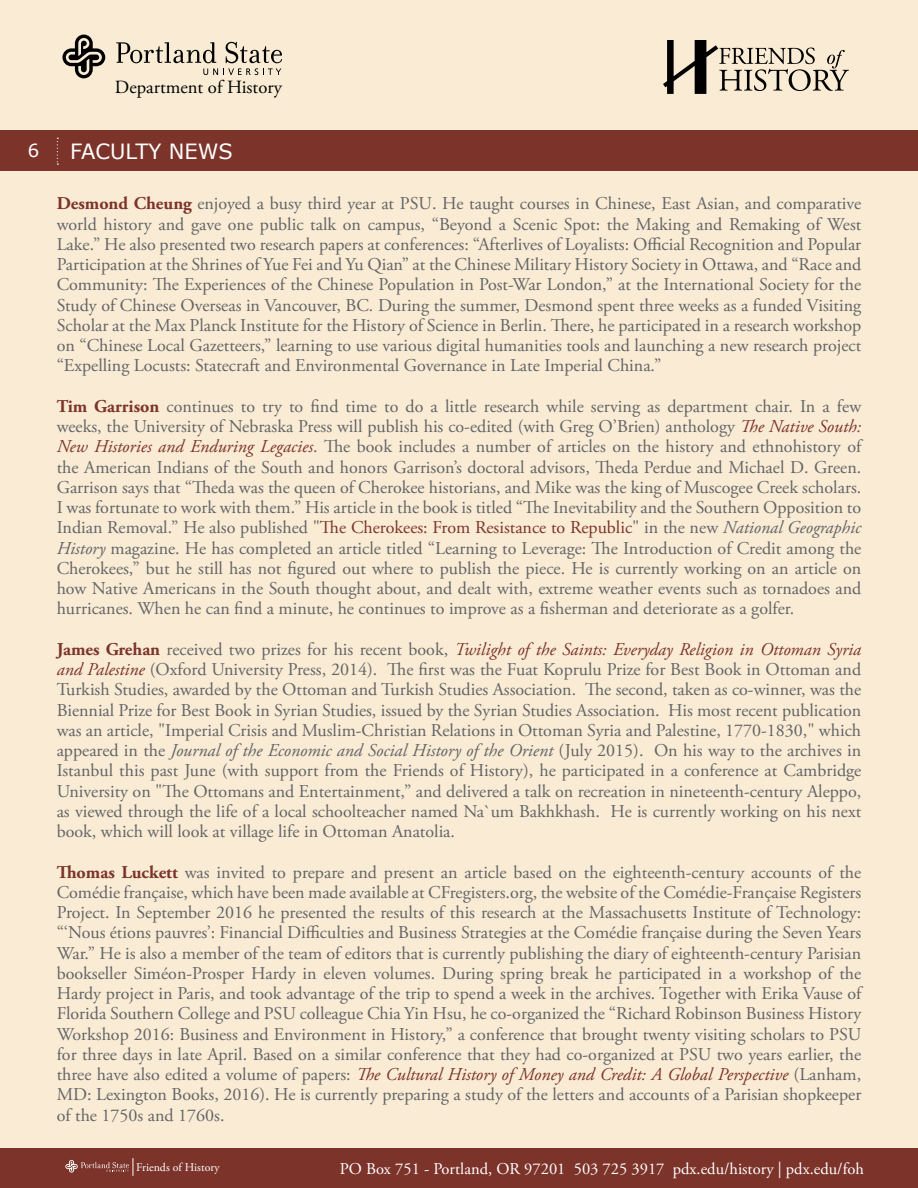
<style>
.page{position:relative;width:918px;height:1188px;background:#f9ebd4}
.page>*{position:absolute;margin:0;border:0;box-sizing:border-box;transform-origin:0 0}
.t1{font:21px "Verdana";color:#fff}
.t2{font:18.6px "Adobe Garamond Pro";color:#000}
.t3{font:18px/20.2px "Adobe Garamond Pro";color:#636466;text-align:justify}
.t4{font:18px "Verdana";color:#fff}
.t5{font:16.5px "Adobe Garamond Pro";color:#fff}
.t6{font:11.85px "Adobe Garamond Pro";color:#fff}
.s1{font-weight:700;color:#7c332a}
.s2{font-style:italic;color:#7c332a}
.s3{color:#7c332a}
.s4{font-style:italic}
</style>
<div class="page">
<div style="left:0;top:1148px;width:918px;height:40px;background:#7c332a"></div>
<svg style="left:65px;top:1158px;width:69px;height:18px"></svg>
<div style="left:0;top:130px;width:918px;height:41px;background:#7c332a"></div>
<svg style="left:57px;top:138px;width:1px;height:27px"></svg>
<svg style="left:663px;top:40px;width:186px;height:54px"></svg>
<svg style="left:62px;top:35px;width:43px;height:43px"></svg>
<svg style="left:116px;top:42px;width:166px;height:33px"></svg>
<p class="t2" style="left:115px;top:76px;width:169px">Department of History</p>
<p class="t4" style="left:28px;top:138px;width:13px">6</p>
<p class="t1" style="left:70px;top:137px;width:164px">FACULTY NEWS</p>
<p class="t3" style="left:57px;top:194px;width:806px"><span class="s1">Desmond Cheung</span> enjoyed a busy third year at PSU. He taught courses in Chinese, East Asian, and comparative world history and gave one public talk on campus, “Beyond a Scenic Spot: the Making and Remaking of West Lake.” He also presented two research papers at conferences: “Afterlives of Loyalists: Official Recognition and Popular Participation at the Shrines of Yue Fei and Yu Qian” at the Chinese Military History Society in Ottawa, and “Race and Community: The Experiences of the Chinese Population in Post-War London,” at the International Society for the Study of Chinese Overseas in Vancouver, BC. During the summer, Desmond spent three weeks as a funded Visiting Scholar at the Max Planck Institute for the History of Science in Berlin. There, he participated in a research workshop on “Chinese Local Gazetteers,” learning to use various digital humanities tools and launching a new research project “Expelling Locusts: Statecraft and Environmental Governance in Late Imperial China.”</p>
<p class="t3" style="left:57px;top:397px;width:806px"><span class="s1">Tim Garrison</span> continues to try to find time to do a little research while serving as department chair. In a few weeks, the University of Nebraska Press will publish his co-edited (with Greg O’Brien) anthology <span class="s2">The Native South:<br>New Histories and Enduring Legacies</span>. The book includes a number of articles on the history and ethnohistory of the American Indians of the South and honors Garrison’s doctoral advisors, Theda Perdue and Michael D. Green.<br>Garrison says that “Theda was the queen of Cherokee historians, and Mike was the king of Muscogee Creek scholars.<br>I was fortunate to work with them.” His article in the book is titled “The Inevitability and the Southern Opposition to Indian Removal.” He also published "<span class="s3">The Cherokees: From Resistance to Republic</span>" in the new <span class="s4">National Geographic History</span> magazine. He has completed an article titled “Learning to Leverage: The Introduction of Credit among the Cherokees,” but he still has not figured out where to publish the piece. He is currently working on an article on how Native Americans in the South thought about, and dealt with, extreme weather events such as tornadoes and hurricanes. When he can find a minute, he continues to improve as a fisherman and deteriorate as a golfer.</p>
<p class="t3" style="left:57px;top:640px;width:806px"><span class="s1">James Grehan</span> received two prizes for his recent book, <span class="s2">Twilight of the Saints: Everyday Religion in Ottoman Syria and Palestine</span> (Oxford University Press, 2014). The first was the Fuat Koprulu Prize for Best Book in Ottoman and Turkish Studies, awarded by the Ottoman and Turkish Studies Association. The second, taken as co-winner, was the Biennial Prize for Best Book in Syrian Studies, issued by the Syrian Studies Association. His most recent publication was an article, "Imperial Crisis and Muslim-Christian Relations in Ottoman Syria and Palestine, 1770-1830," which appeared in the <span class="s4">Journal of the Economic and Social History of the Orient</span> (July 2015). On his way to the archives in Istanbul this past June (with support from the Friends of History), he participated in a conference at Cambridge University on "The Ottomans and Entertainment,” and delivered a talk on recreation in nineteenth-century Aleppo, as viewed through the life of a local schoolteacher named Na`um Bakhkhash. He is currently working on his next book, which will look at village life in Ottoman Anatolia.</p>
<p class="t3" style="left:57px;top:862px;width:806px"><span class="s1">Thomas Luckett</span> was invited to prepare and present an article based on the eighteenth-century accounts of the Comédie française, which have been made available at CFregisters.org, the website of the Comédie-Française Registers Project. In September 2016 he presented the results of this research at the Massachusetts Institute of Technology: “‘Nous étions pauvres’: Financial Difficulties and Business Strategies at the Comédie française during the Seven Years War.” He is also a member of the team of editors that is currently publishing the diary of eighteenth-century Parisian bookseller Siméon-Prosper Hardy in eleven volumes. During spring break he participated in a workshop of the Hardy project in Paris, and took advantage of the trip to spend a week in the archives. Together with Erika Vause of Florida Southern College and PSU colleague Chia Yin Hsu, he co-organized the “Richard Robinson Business History Workshop 2016: Business and Environment in History,” a conference that brought twenty visiting scholars to PSU for three days in late April. Based on a similar conference that they had co-organized at PSU two years earlier, the three have also edited a volume of papers: <span class="s2">The Cultural History of Money and Credit: A Global Perspective</span> (Lanham, MD: Lexington Books, 2016). He is currently preparing a study of the letters and accounts of a Parisian shopkeeper of the 1750s and 1760s.</p>
<p class="t6" style="left:136px;top:1160px;width:85px">Friends of History</p>
<p class="t5" style="left:340px;top:1159px;width:526px">PO Box 751 - Portland, OR 97201 503 725 3917 pdx.edu/history | pdx.edu/foh</p>
</div>
